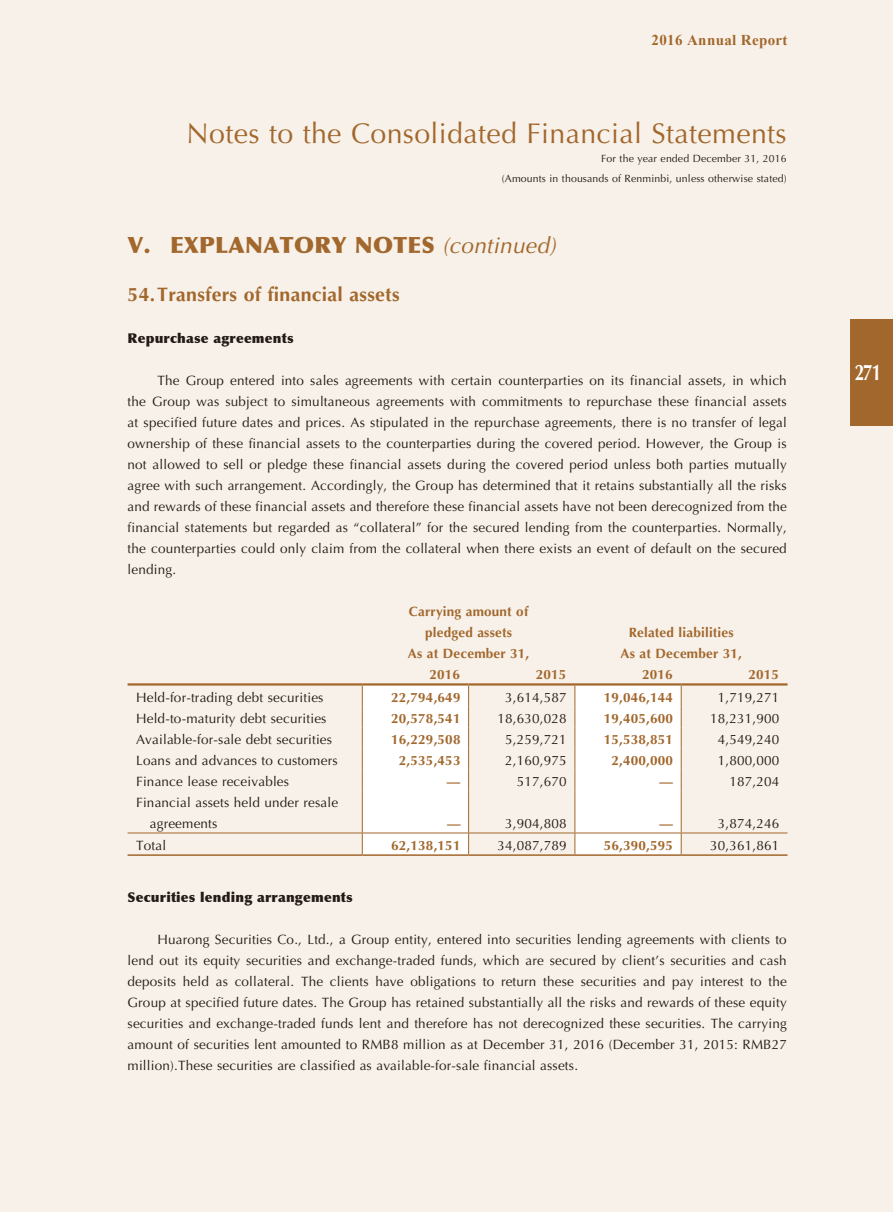
<style>
.page{position:relative;width:893px;height:1212px;background:#f7f1e9}
.page>*{position:absolute;margin:0;border:0;box-sizing:border-box;transform-origin:0 0}
.t1{font:28.5px "Optima";letter-spacing:.015em;color:#a2672c}
.t2{font:900 22.5px "Optima";letter-spacing:.015em;color:#a2672c}
.t3{font:700 22.5px "Optima";color:#fff;scale:.77 1}
.t4{font:700 19.5px "Optima";letter-spacing:.015em;color:#a2672c}
.t5{font:700 15px "Times New Roman";letter-spacing:.025em;color:#a2672c}
.t6{font:13.5px/21px "Optima";letter-spacing:.015em;color:#231916;text-align:justify}
.t7{font:700 13.5px/21px "Optima";letter-spacing:.015em;color:#a2672c;text-align:center}
.t8{font:900 13.5px "Optima";letter-spacing:.015em;color:#231916}
.t9{font:10.5px/19.5px "Optima";letter-spacing:.015em;color:#231916;text-align:right}
.s1{font-weight:400;font-style:italic}
</style>
<div class="page">
<div style="left:850px;top:319px;width:43px;height:106px;background:#a2672c"></div>
<svg style="left:363px;top:685px;width:318px;height:169px;fill:#fff"></svg>
<hr style="left:128px;top:683px;width:234px;height:2px;background:#a2672c">
<hr style="left:362px;top:683px;width:107px;height:2px;background:#a2672c">
<hr style="left:469px;top:683px;width:106px;height:2px;background:#a2672c">
<hr style="left:575px;top:683px;width:106px;height:2px;background:#a2672c">
<hr style="left:681px;top:683px;width:106px;height:2px;background:#a2672c">
<hr style="left:128px;top:832px;width:234px;height:1px;background:#a2672c">
<hr style="left:362px;top:832px;width:107px;height:1px;background:#a2672c">
<hr style="left:469px;top:832px;width:106px;height:1px;background:#a2672c">
<hr style="left:575px;top:832px;width:106px;height:1px;background:#a2672c">
<hr style="left:681px;top:832px;width:106px;height:1px;background:#a2672c">
<hr style="left:128px;top:854px;width:234px;height:2px;background:#a2672c">
<hr style="left:362px;top:854px;width:107px;height:2px;background:#a2672c">
<hr style="left:469px;top:854px;width:106px;height:2px;background:#a2672c">
<hr style="left:575px;top:854px;width:106px;height:2px;background:#a2672c">
<hr style="left:681px;top:854px;width:106px;height:2px;background:#a2672c">
<svg style="left:362px;top:685px;width:1px;height:105px"></svg>
<svg style="left:468px;top:685px;width:1px;height:105px"></svg>
<hr style="left:362px;top:790px;width:1px;height:42px;background:#a2672c">
<hr style="left:468px;top:790px;width:1px;height:42px;background:#a2672c">
<svg style="left:362px;top:833px;width:1px;height:21px"></svg>
<svg style="left:468px;top:833px;width:1px;height:21px"></svg>
<svg style="left:574px;top:685px;width:1px;height:105px"></svg>
<svg style="left:681px;top:685px;width:1px;height:105px"></svg>
<hr style="left:574px;top:790px;width:1px;height:42px;background:#a2672c">
<hr style="left:681px;top:790px;width:1px;height:42px;background:#a2672c">
<svg style="left:574px;top:833px;width:1px;height:21px"></svg>
<svg style="left:681px;top:833px;width:1px;height:21px"></svg>
<p class="t5" style="left:652px;top:30px;width:137px">2016 Annual Report</p>
<h1 class="t1" style="left:187px;top:117px;width:601px">Notes to the Consolidated Financial Statements</h1>
<p class="t9" style="left:502px;top:149px;width:286px">For the year ended December 31, 2016<br>(Amounts in thousands of Renminbi, unless otherwise stated)</p>
<h2 class="t2" style="left:128px;top:231px;width:430px">V. EXPLANATORY NOTES <span class="s1">(continued)</span></h2>
<h3 class="t4" style="left:128px;top:283px;width:274px">54.Transfers of financial assets</h3>
<p class="t8" style="left:128px;top:330px;width:167px">Repurchase agreements</p>
<p class="t6" style="left:128px;top:370px;width:661px;text-indent:30px">The Group entered into sales agreements with certain counterparties on its financial assets, in which the Group was subject to simultaneous agreements with commitments to repurchase these financial assets at specified future dates and prices. As stipulated in the repurchase agreements, there is no transfer of legal ownership of these financial assets to the counterparties during the covered period. However, the Group is not allowed to sell or pledge these financial assets during the covered period unless both parties mutually agree with such arrangement. Accordingly, the Group has determined that it retains substantially all the risks and rewards of these financial assets and therefore these financial assets have not been derecognized from the financial statements but regarded as “collateral” for the secured lending from the counterparties. Normally, the counterparties could only claim from the collateral when there exists an event of default on the secured lending.</p>
<p class="t7" style="left:409px;top:601px;width:121px">Carrying amount of pledged assets</p>
<p class="t7" style="left:629px;top:622px;width:107px">Related liabilities</p>
<p class="t7" style="left:408px;top:643px;width:123px">As at December 31,</p>
<p class="t7" style="left:620px;top:643px;width:123px">As at December 31,</p>
<p class="t7" style="left:429px;top:664px;width:32px">2016</p>
<p class="t7" style="left:536px;top:664px;width:32px">2015</p>
<p class="t7" style="left:642px;top:664px;width:32px">2016</p>
<p class="t7" style="left:748px;top:664px;width:32px">2015</p>
<p class="t6" style="left:136px;top:687px;width:189px">Held-for-trading debt securities</p>
<p class="t7" style="left:391px;top:687px;width:71px">22,794,649</p>
<p class="t6" style="left:505px;top:687px;width:63px">3,614,587</p>
<p class="t7" style="left:604px;top:687px;width:71px">19,046,144</p>
<p class="t6" style="left:718px;top:687px;width:63px">1,719,271</p>
<p class="t6" style="left:136px;top:708px;width:192px">Held-to-maturity debt securities</p>
<p class="t7" style="left:391px;top:708px;width:71px">20,578,541</p>
<p class="t6" style="left:498px;top:708px;width:71px">18,630,028</p>
<p class="t7" style="left:604px;top:708px;width:71px">19,405,600</p>
<p class="t6" style="left:710px;top:708px;width:71px">18,231,900</p>
<p class="t6" style="left:136px;top:729px;width:198px">Available-for-sale debt securities</p>
<p class="t7" style="left:391px;top:729px;width:71px">16,229,508</p>
<p class="t6" style="left:505px;top:729px;width:63px">5,259,721</p>
<p class="t7" style="left:604px;top:729px;width:71px">15,538,851</p>
<p class="t6" style="left:718px;top:729px;width:63px">4,549,240</p>
<p class="t6" style="left:136px;top:750px;width:203px">Loans and advances to customers</p>
<p class="t7" style="left:399px;top:750px;width:63px">2,535,453</p>
<p class="t6" style="left:505px;top:750px;width:63px">2,160,975</p>
<p class="t7" style="left:612px;top:750px;width:63px">2,400,000</p>
<p class="t6" style="left:718px;top:750px;width:63px">1,800,000</p>
<p class="t6" style="left:136px;top:771px;width:155px">Finance lease receivables</p>
<p class="t7" style="left:447px;top:771px;width:15px">—</p>
<p class="t6" style="left:517px;top:771px;width:51px">517,670</p>
<p class="t7" style="left:660px;top:771px;width:15px">—</p>
<p class="t6" style="left:729px;top:771px;width:51px">187,204</p>
<p class="t6" style="left:150px;top:792px;width:190px;text-indent:-14px">Financial assets held under resale agreements</p>
<p class="t7" style="left:447px;top:813px;width:15px">—</p>
<p class="t6" style="left:505px;top:813px;width:63px">3,904,808</p>
<p class="t7" style="left:660px;top:813px;width:15px">—</p>
<p class="t6" style="left:718px;top:813px;width:63px">3,874,246</p>
<p class="t6" style="left:136px;top:835px;width:32px">Total</p>
<p class="t7" style="left:391px;top:835px;width:71px">62,138,151</p>
<p class="t6" style="left:498px;top:835px;width:71px">34,087,789</p>
<p class="t7" style="left:604px;top:835px;width:71px">56,390,595</p>
<p class="t6" style="left:710px;top:835px;width:71px">30,361,861</p>
<p class="t8" style="left:128px;top:889px;width:227px">Securities lending arrangements</p>
<p class="t6" style="left:128px;top:929px;width:661px;text-indent:30px">Huarong Securities Co., Ltd., a Group entity, entered into securities lending agreements with clients to lend out its equity securities and exchange-traded funds, which are secured by client’s securities and cash deposits held as collateral. The clients have obligations to return these securities and pay interest to the Group at specified future dates. The Group has retained substantially all the risks and rewards of these equity securities and exchange-traded funds lent and therefore has not derecognized these securities. The carrying amount of securities lent amounted to RMB8 million as at December 31, 2016 (December 31, 2015: RMB27 million).These securities are classified as available-for-sale financial assets.</p>
<h2 class="t3" style="left:855px;top:359px;width:36px">271</h2>
</div>
